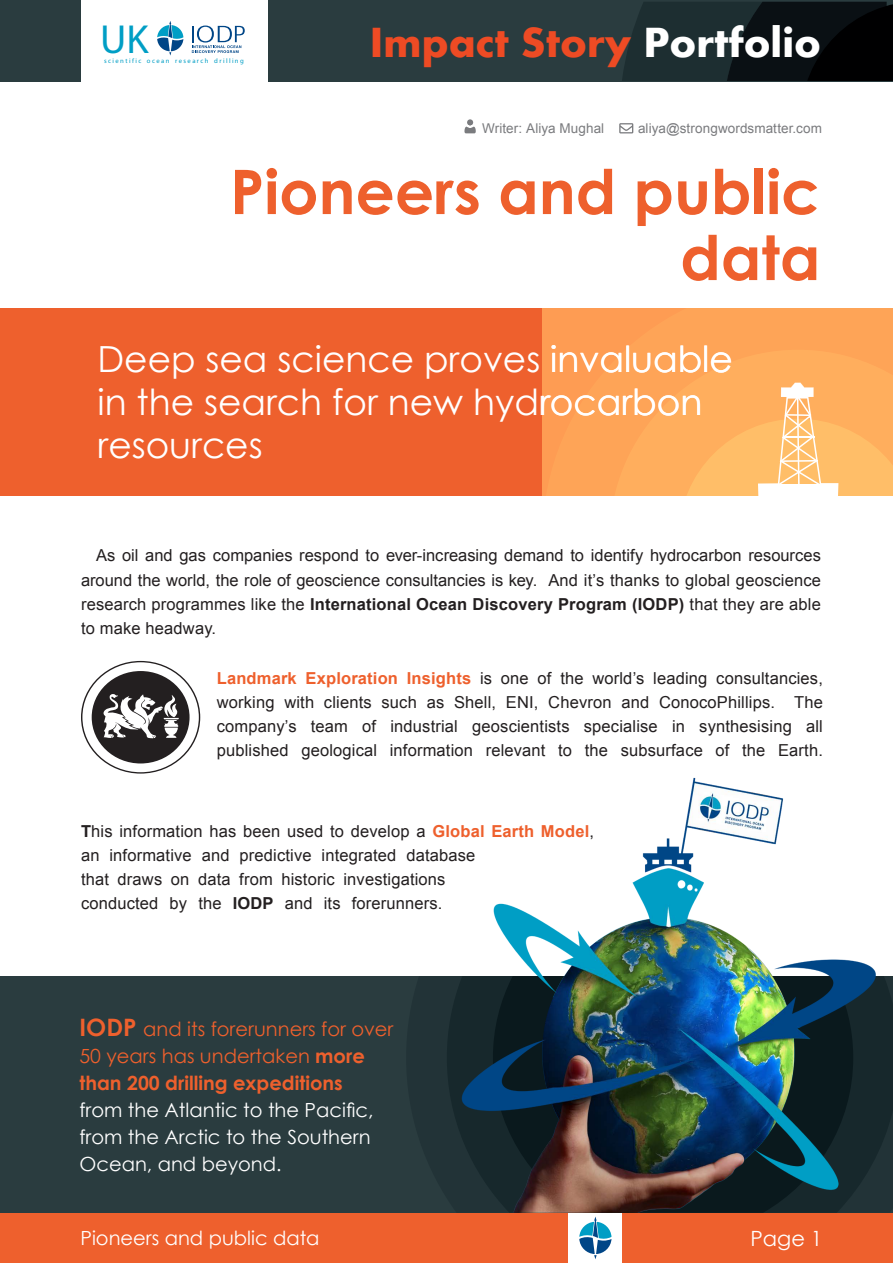
<style>
.page{position:relative;width:893px;height:1263px;background:#fff}
.page>*{position:absolute;margin:0;border:0;box-sizing:border-box;transform-origin:0 0}
.head1_for_TOC{font:700 61.5px/66px "Century Gothic";color:#ee602d;text-align:right}
.t1{font:700 43.5px "Aharoni";color:#ee4b24}
.t2{font:40.65px "Myriad Pro";color:#009ec5}
.head2{font:36px/43.2px "Century Gothic";color:#fff}
.page_no{font:21px "Century Gothic";color:#fff}
.Wnite_Century_Gotic{font:19.5px/27px "Century Gothic";color:#fff}
.main_text{font:16.5px/24px "Arial";letter-spacing:.01em;color:#231f20}
.main_text_2_col_Iden{font:16.5px/24.3px "Arial";letter-spacing:.01em;color:#231f20;text-align:justify}
.main_text_2_col_Iden-2{font:13.5px "Arial";letter-spacing:.005em;color:#7a7b7e}
.t3{font:6.6px "Myriad Pro";color:#009ec5}
.s1{color:#fff}
.s2{font-weight:700}
.s3{font-weight:700;color:#ee602d}
.s4{font-weight:700;font-size:24px;color:#ee602d}
.s5{color:#ee602d}
</style>
<div class="page">
<div style="left:268px;top:0;width:625px;height:81px;background:#2a3c3f"></div>
<svg style="left:622px;top:2px;width:271px;height:79px"></svg>
<div style="left:623px;top:1213px;width:270px;height:50px;background:#ee602d"></div>
<div style="left:0;top:1213px;width:567px;height:50px;background:#ee602d"></div>
<div style="left:0;top:0;width:80px;height:81px;background:#2a3c3f"></div>
<svg style="left:157px;top:21px;width:26px;height:35px"></svg>
<svg style="left:192px;top:26px;width:53px;height:27px"></svg>
<svg style="left:579px;top:1216px;width:32px;height:43px"></svg>
<div style="left:0;top:308px;width:893px;height:188px;background:#ee602d"></div>
<div style="left:542px;top:308px;width:351px;height:188px;background:#fea457"></div>
<svg style="left:610px;top:350px;width:283px;height:146px;background:#feae5d"></svg>
<svg style="left:758px;top:383px;width:80px;height:113px;background:#ffc98a"></svg>
<svg style="left:81px;top:661px;width:119px;height:112px"></svg>
<div style="left:0;top:976px;width:893px;height:237px;background:#2a3c3f"></div>
<img style="left:451px;top:777px;width:439px;height:436px">
<svg style="left:464px;top:119px;width:12px;height:15px"></svg>
<svg style="left:619px;top:123px;width:14px;height:10px"></svg>
<h3 class="t2" style="left:100px;top:14px;width:50px">UK</h3>
<p class="t3" style="left:104px;top:57px;width:141px">s c i e n t i f i c o c e a n r e s e a r c h d r i l l i n g</p>
<h2 class="t1" style="left:370px;top:25px;width:453px">Impact Story <span class="s1">Portfolio</span></h2>
<p class="main_text_2_col_Iden-2" style="left:482px;top:120px;width:124px">Writer: Aliya Mughal</p>
<p class="main_text_2_col_Iden-2" style="left:638px;top:120px;width:186px">aliya@strongwordsmatter.com</p>
<p class="head1_for_TOC" style="left:230px;top:156px;width:592px">Pioneers and public data</p>
<p class="head2" style="left:98px;top:337px;width:637px">Deep sea science proves invaluable in the search for new hydrocarbon resources</p>
<p class="main_text_2_col_Iden" style="left:81px;top:543px;width:741px;text-indent:15px">As oil and gas companies respond to ever-increasing demand to identify hydrocarbon resources around the world, the role of geoscience consultancies is key. And it’s thanks to global geoscience research programmes like the <span class="s2">International Ocean Discovery Program (IODP)</span> that they are able to make headway.</p>
<p class="main_text" style="left:217px;top:666px;width:608px;text-align:justify"><span class="s3">Landmark Exploration Insights</span> is one of the world’s leading consultancies, working with clients such as Shell, ENI, Chevron and ConocoPhillips. The company’s team of industrial geoscientists specialise in synthesising all published geological information relevant to the subsurface of the Earth.</p>
<p class="main_text" style="left:81px;top:819px;width:515px"><span class="s2">T</span>his information has been used to develop a <span class="s3">Global Earth Model</span>, an informative and predictive integrated database<br>that draws on data from historic investigations<br>conducted by the <span class="s2">IODP</span> and its forerunners.</p>
<p class="Wnite_Century_Gotic" style="left:80px;top:1015px;width:315px"><span class="s4">IODP</span> <span class="s5">and its forerunners for over<br>50 years has undertaken</span> <span class="s3">more than 200 drilling expeditions<br></span>from the Atlantic to the Pacific, from the Arctic to the Southern<br>Ocean, and beyond.</p>
<p class="Wnite_Century_Gotic" style="left:80px;top:1224px;width:241px">Pioneers and public data</p>
<p class="page_no" style="left:750px;top:1224px;width:74px">Page 1</p>
</div>
